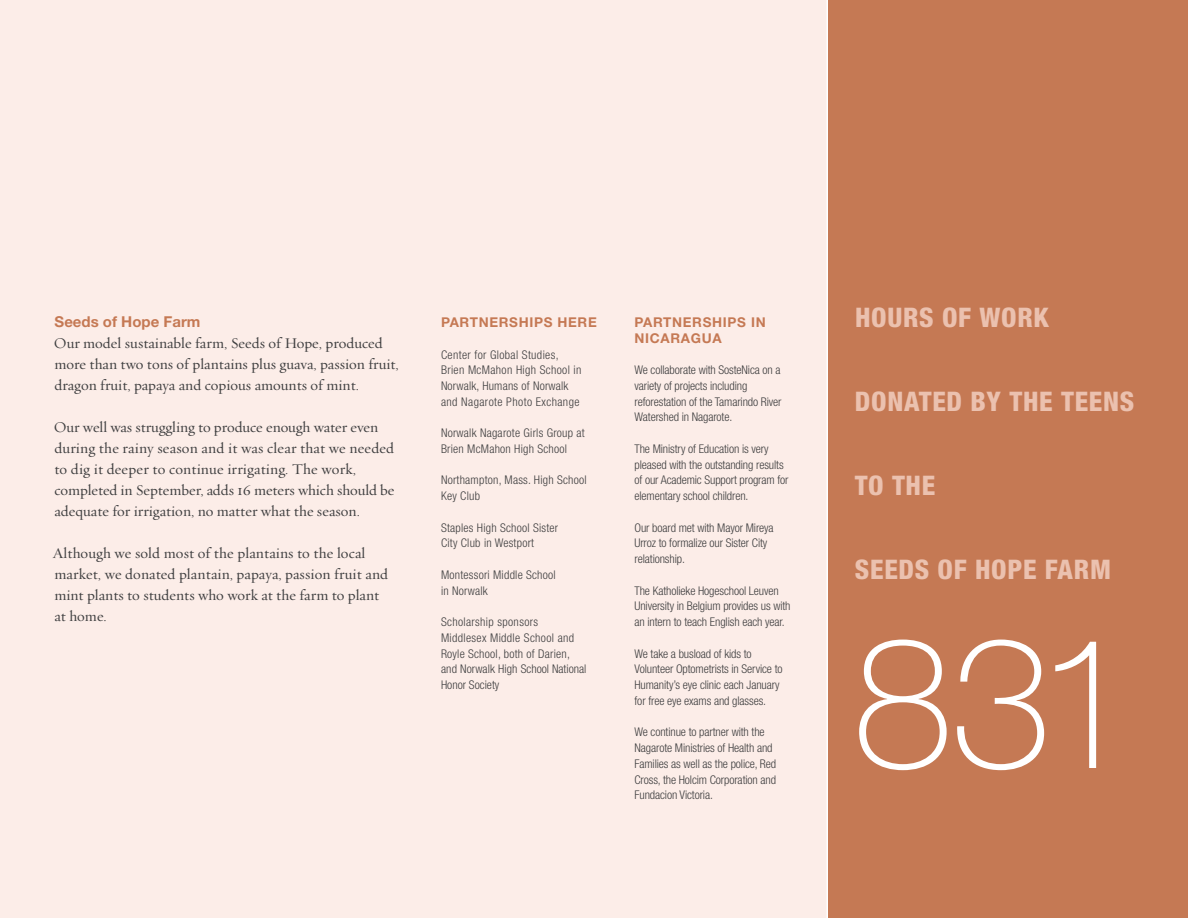
<style>
.page{position:relative;width:1188px;height:918px;background:#fff}
.page>*{position:absolute;margin:0;border:0;box-sizing:border-box;transform-origin:0 0}
.Callout{font:100 183px "Helvetica Neue";color:#fff}
.Callout-2{font:800 condensed 27px "Helvetica Neue";letter-spacing:.025em;color:#ebc1af}
.Body{font:15px/21px "Requiem Text HTF Roman";color:#3e3e3f}
.Body_Bullet{font:700 15px "Helvetica Neue";color:#c57954}
.DonorList_Category{font:700 13.5px/15.8px "Helvetica Neue";letter-spacing:.05em;color:#c57954}
.DonorList_Names{font:300 condensed 12px/15.8px "Helvetica Neue";letter-spacing:-.01em;color:#3e3e3f}
.DonorList_Names-2{font:300 condensed 12px/15.8px "Helvetica Neue";letter-spacing:.02em;color:#3e3e3f}
.DonorList_Names-3{font:300 condensed 12px/15.8px "Helvetica Neue";letter-spacing:.03em;color:#3e3e3f}
</style>
<div class="page">
<div style="left:828px;top:0;width:360px;height:918px;background:#c57954"></div>
<div style="left:0;top:0;width:827px;height:918px;background:#fcede8"></div>
<p class="Body_Bullet" style="left:55px;top:312px;width:147px">Seeds of Hope Farm</p>
<p class="Body" style="left:54px;top:333px;width:347px">Our model sustainable farm, Seeds of Hope, produced more than two tons of plantains plus guava, passion fruit, dragon fruit, papaya and copious amounts of mint.</p>
<p class="Body" style="left:54px;top:417px;width:342px">Our well was struggling to produce enough water even during the rainy season and it was clear that we needed to dig it deeper to continue irrigating. The work, completed in September, adds 16 meters which should be adequate for irrigation, no matter what the season.</p>
<p class="Body" style="left:53px;top:543px;width:337px">Although we sold most of the plantains to the local market, we donated plantain, papaya, passion fruit and mint plants to students who work at the farm to plant at home.</p>
<p class="DonorList_Category" style="left:441px;top:314px;width:157px">PARTNERSHIPS HERE</p>
<p class="DonorList_Names-3" style="left:441px;top:346px;width:142px">Center for Global Studies,<br>Brien McMahon High School in<br>Norwalk, Humans of Norwalk and Nagarote Photo Exchange</p>
<p class="DonorList_Names-2" style="left:441px;top:425px;width:145px">Norwalk Nagarote Girls Group at<br>Brien McMahon High School</p>
<p class="DonorList_Names-2" style="left:441px;top:472px;width:147px">Northampton, Mass. High School<br>Key Club</p>
<p class="DonorList_Names-2" style="left:441px;top:520px;width:119px">Staples High School Sister<br>City Club in Westport</p>
<p class="DonorList_Names-2" style="left:441px;top:567px;width:116px">Montessori Middle School in Norwalk</p>
<p class="DonorList_Names-2" style="left:441px;top:614px;width:147px">Scholarship sponsors<br>Middlesex Middle School and<br>Royle School, both of Darien, and Norwalk High School National<br>Honor Society</p>
<p class="DonorList_Category" style="left:634px;top:314px;width:133px">PARTNERSHIPS IN<br>NICARAGUA</p>
<p class="DonorList_Names" style="left:634px;top:362px;width:149px">We collaborate with SosteNica on a variety of projects including reforestation of the Tamarindo River<br>Watershed in Nagarote.</p>
<p class="DonorList_Names" style="left:634px;top:441px;width:156px">The Ministry of Education is very pleased with the outstanding results of our Academic Support program for elementary school children.</p>
<p class="DonorList_Names" style="left:634px;top:520px;width:141px">Our board met with Mayor Mireya<br>Urroz to formalize our Sister City relationship.</p>
<p class="DonorList_Names" style="left:634px;top:582px;width:158px">The Katholieke Hogeschool Leuven<br>University in Belgium provides us with an intern to teach English each year.</p>
<p class="DonorList_Names" style="left:634px;top:645px;width:150px">We take a busload of kids to<br>Volunteer Optometrists in Service to<br>Humanity’s eye clinic each January for free eye exams and glasses.</p>
<p class="DonorList_Names" style="left:634px;top:724px;width:143px">We continue to partner with the<br>Nagarote Ministries of Health and<br>Families as well as the police, Red<br>Cross, the Holcim Corporation and<br>Fundacion Victoria.</p>
<p class="Callout-2" style="left:855px;top:301px;width:196px">HOURS OF WORK</p>
<p class="Callout-2" style="left:855px;top:385px;width:281px">DONATED BY THE TEENS</p>
<p class="Callout-2" style="left:855px;top:469px;width:82px">TO THE</p>
<p class="Callout-2" style="left:855px;top:553px;width:258px">SEEDS OF HOPE FARM</p>
<p class="Callout" style="left:852px;top:598px;width:287px">831</p>
</div>
